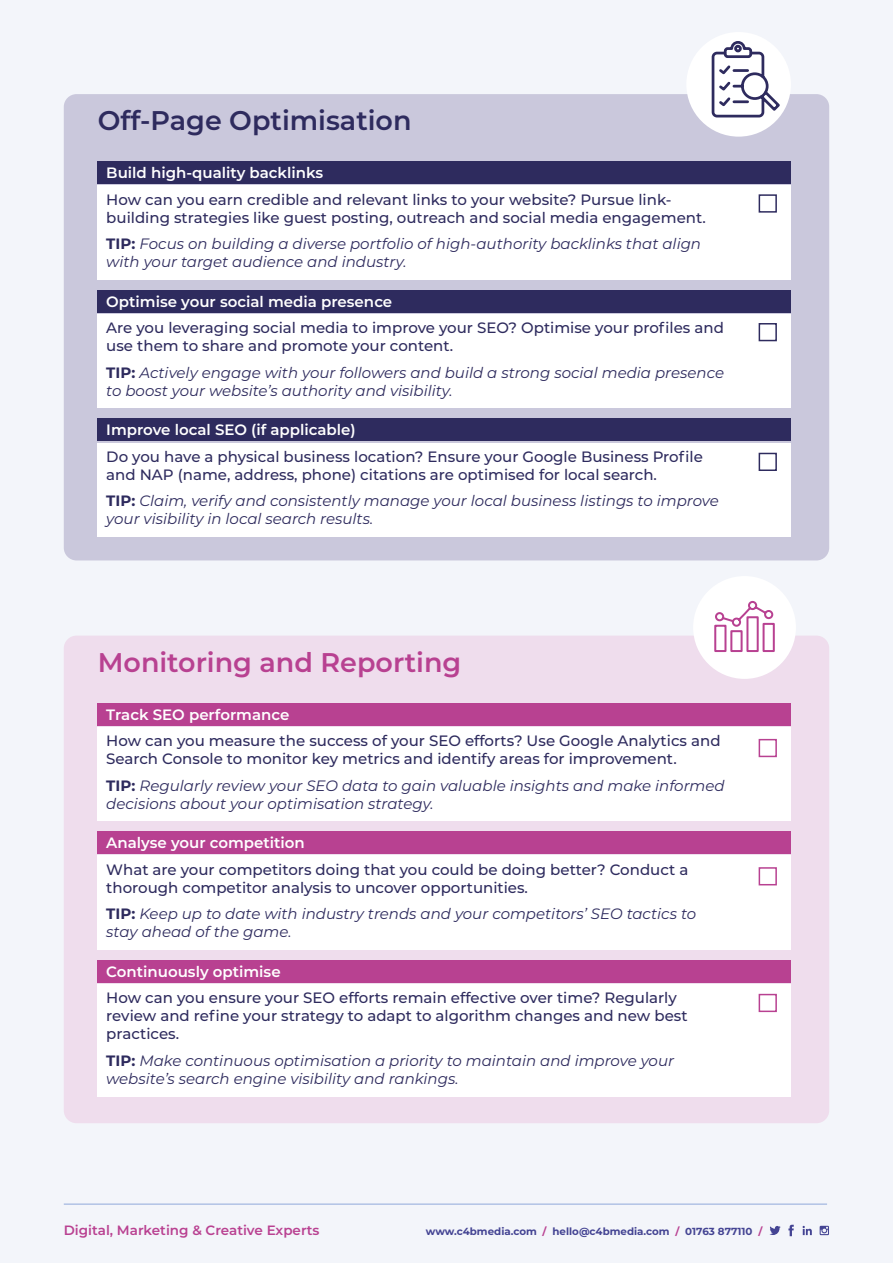
<style>
.page{position:relative;width:893px;height:1263px;background:#f3f5fa}
.page>*{position:absolute;margin:0;border:0;box-sizing:border-box;transform-origin:0 0}
.t1{font:600 27px "Montserrat";color:#b84191}
.t2{font:600 27px "Montserrat";color:#2e2b5e}
.t3{font:500 15px/18px "Montserrat";color:#2e2b5e}
.t4{font:italic 15px/18px "Montserrat";color:#2e2b5e}
.t5{font:600 15px "Montserrat";color:#fff}
.t6{font:600 13.5px "Montserrat";color:#b94191}
.t7{font:700 10.2px "Montserrat";color:#444493}
.s1{font-weight:700;font-style:normal}
.s2{color:#b94191}
</style>
<div class="page">
<div style="left:64px;top:636px;width:765px;height:487px;background:#efdded;border-radius:13px"></div>
<div style="left:98px;top:703px;width:693px;height:22px;background:#b84191"></div>
<div style="left:98px;top:727px;width:693px;height:49px;background:#fff"></div>
<div style="left:98px;top:772px;width:693px;height:49px;background:#fff"></div>
<div style="left:98px;top:831px;width:693px;height:23px;background:#b84191"></div>
<div style="left:98px;top:856px;width:693px;height:49px;background:#fff"></div>
<div style="left:98px;top:900px;width:693px;height:49px;background:#fff"></div>
<div style="left:98px;top:960px;width:693px;height:23px;background:#b84191"></div>
<div style="left:98px;top:984px;width:693px;height:67px;background:#fff"></div>
<div style="left:98px;top:1047px;width:693px;height:49px;background:#fff"></div>
<svg style="left:788px;top:1225px;width:6px;height:11px"></svg>
<svg style="left:803px;top:1226px;width:9px;height:9px"></svg>
<svg style="left:769px;top:1226px;width:12px;height:9px"></svg>
<svg style="left:820px;top:1226px;width:9px;height:9px"></svg>
<hr style="left:64px;top:1203px;width:763px;height:2px;background:#b1c2e5">
<div style="left:759px;top:739px;width:18px;height:18px;background:#fff;border:2px solid #b84191"></div>
<div style="left:759px;top:867px;width:18px;height:18px;background:#fff;border:2px solid #b84191"></div>
<div style="left:759px;top:994px;width:18px;height:18px;background:#fff;border:2px solid #b84191"></div>
<div style="left:64px;top:94px;width:765px;height:466px;background:#cac8dc;border-radius:13px"></div>
<div style="left:98px;top:162px;width:693px;height:22px;background:#2e2b5e"></div>
<div style="left:98px;top:186px;width:693px;height:49px;background:#fff"></div>
<div style="left:98px;top:230px;width:693px;height:49px;background:#fff"></div>
<div style="left:98px;top:290px;width:693px;height:23px;background:#2e2b5e"></div>
<div style="left:98px;top:314px;width:693px;height:49px;background:#fff"></div>
<div style="left:98px;top:359px;width:693px;height:49px;background:#fff"></div>
<div style="left:98px;top:419px;width:693px;height:22px;background:#2e2b5e"></div>
<div style="left:98px;top:443px;width:693px;height:49px;background:#fff"></div>
<div style="left:98px;top:487px;width:693px;height:49px;background:#fff"></div>
<div style="left:759px;top:194px;width:18px;height:19px;background:#fff;border:2px solid #2e2b5e"></div>
<div style="left:759px;top:323px;width:18px;height:18px;background:#fff;border:2px solid #2e2b5e"></div>
<div style="left:759px;top:453px;width:18px;height:18px;background:#fff;border:2px solid #2e2b5e"></div>
<div style="left:686px;top:32px;width:105px;height:105px;background:#fff;border-radius:50%"></div>
<svg style="left:711px;top:41px;width:71px;height:78px"></svg>
<div style="left:693px;top:576px;width:103px;height:103px;background:#fff;border-radius:50%"></div>
<svg style="left:714px;top:600px;width:61px;height:52px"></svg>
<h1 class="t2" style="left:98px;top:101px;width:315px">Off-Page Optimisation</h1>
<p class="t5" style="left:106px;top:162px;width:218px">Build high-quality backlinks</p>
<p class="t3" style="left:106px;top:190px;width:601px">How can you earn credible and relevant links to your website? Pursue link&shy;building strategies like guest posting, outreach and social media engagement.</p>
<p class="t4" style="left:106px;top:234px;width:596px"><span class="s1">TIP:</span> Focus on building a diverse portfolio of high-authority backlinks that align with your target audience and industry.</p>
<p class="t5" style="left:106px;top:291px;width:287px">Optimise your social media presence</p>
<p class="t3" style="left:106px;top:318px;width:619px">Are you leveraging social media to improve your SEO? Optimise your profiles and use them to share and promote your content.</p>
<p class="t4" style="left:106px;top:363px;width:619px"><span class="s1">TIP:</span> Actively engage with your followers and build a strong social media presence to boost your website’s authority and visibility.</p>
<p class="t5" style="left:106px;top:419px;width:251px">Improve local SEO (if applicable)</p>
<p class="t3" style="left:106px;top:447px;width:598px">Do you have a physical business location? Ensure your Google Business Profile and NAP (name, address, phone) citations are optimised for local search.</p>
<p class="t4" style="left:106px;top:491px;width:614px"><span class="s1">TIP:</span> Claim, verify and consistently manage your local business listings to improve your visibility in local search results.</p>
<h1 class="t1" style="left:98px;top:643px;width:365px">Monitoring and Reporting</h1>
<p class="t5" style="left:106px;top:704px;width:185px">Track SEO performance</p>
<p class="t3" style="left:106px;top:731px;width:616px">How can you measure the success of your SEO efforts? Use Google Analytics and<br>Search Console to monitor key metrics and identify areas for improvement.</p>
<p class="t4" style="left:106px;top:776px;width:620px"><span class="s1">TIP:</span> Regularly review your SEO data to gain valuable insights and make informed decisions about your optimisation strategy.</p>
<p class="t5" style="left:106px;top:832px;width:200px">Analyse your competition</p>
<p class="t3" style="left:106px;top:860px;width:583px">What are your competitors doing that you could be doing better? Conduct a thorough competitor analysis to uncover opportunities.</p>
<p class="t4" style="left:106px;top:904px;width:591px"><span class="s1">TIP:</span> Keep up to date with industry trends and your competitors’ SEO tactics to stay ahead of the game.</p>
<p class="t5" style="left:106px;top:961px;width:176px">Continuously optimise</p>
<p class="t3" style="left:106px;top:988px;width:583px">How can you ensure your SEO efforts remain effective over time? Regularly review and refine your strategy to adapt to algorithm changes and new best practices.</p>
<p class="t4" style="left:106px;top:1051px;width:569px"><span class="s1">TIP:</span> Make continuous optimisation a priority to maintain and improve your website’s search engine visibility and rankings.</p>
<p class="t6" style="left:64px;top:1221px;width:257px">Digital, Marketing &amp; Creative Experts</p>
<p class="t7" style="left:426px;top:1224px;width:338px">www.c4bmedia.com <span class="s2">/</span> hello@c4bmedia.com <span class="s2">/</span> 01763 877110 <span class="s2">/</span></p>
</div>
